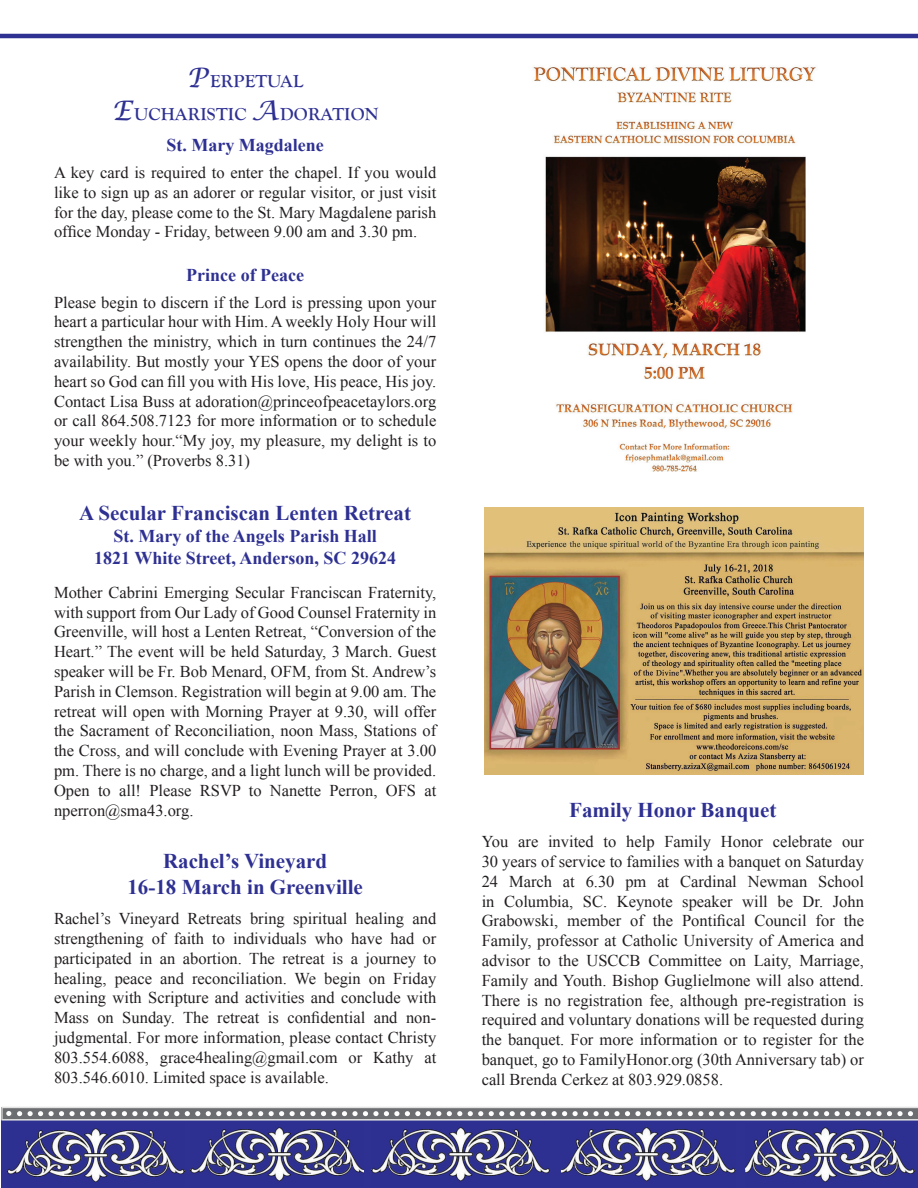
<style>
.page{position:relative;width:918px;height:1188px;background:#fff}
.page>*{position:absolute;margin:0;border:0;box-sizing:border-box;transform-origin:0 0}
.t1{font:700 21px/25.2px "Times New Roman";color:#2e3092;text-align:center}
.t2{font:700 18px/21.6px "Times New Roman";color:#2e3092;text-align:center}
.t3{font:700 18px/32.4px "Goudy Old Style T";letter-spacing:.01em;color:#2e3092;text-align:center}
.t4{font:16.5px/19.8px "Times New Roman";color:#231f20;text-align:justify}
.s1{font-family:"Lucida Calligraphy";font-weight:400;font-style:italic;font-size:27px}
</style>
<div class="page">
<div style="left:3px;top:1121px;width:915px;height:67px;background:#2e3092"></div>
<img style="left:7px;top:1123px;width:177px;height:65px">
<img style="left:18px;top:1187px;width:167px;height:1px">
<img style="left:190px;top:1123px;width:174px;height:64px">
<img style="left:195px;top:1187px;width:173px;height:1px">
<img style="left:372px;top:1123px;width:178px;height:65px">
<img style="left:560px;top:1123px;width:176px;height:64px">
<img style="left:552px;top:1187px;width:175px;height:1px">
<img style="left:745px;top:1123px;width:169px;height:65px">
<img style="left:735px;top:1187px;width:169px;height:1px">
<svg style="left:1px;top:1107px;width:917px;height:14px;background:#94959a"></svg>
<hr style="left:0;top:34px;width:918px;height:4px;background:#2e3092">
<img style="left:484px;top:508px;width:380px;height:266px">
<img style="left:533px;top:66px;width:283px;height:406px">
<p class="t3" style="left:112px;top:66px;width:268px"><span class="s1">P</span>ERPETUAL<br><span class="s1">E</span>UCHARISTIC <span class="s1">A</span>DORATION</p>
<p class="t2" style="left:166px;top:134px;width:159px">St. Mary Magdalene</p>
<p class="t4" style="left:54px;top:162px;width:384px">A key card is required to enter the chapel. If you would like to sign up as an adorer or regular visitor, or just visit for the day, please come to the St. Mary Magdalene parish office Monday - Friday, between 9.00 am and 3.30 pm.</p>
<p class="t2" style="left:186px;top:263px;width:119px">Prince of Peace</p>
<p class="t4" style="left:54px;top:292px;width:384px">Please begin to discern if the Lord is pressing upon your heart a particular hour with Him. A weekly Holy Hour will strengthen the ministry, which in turn continues the 24/7 availability. But mostly your YES opens the door of your heart so God can fill you with His love, His peace, His joy.<br>Contact Lisa Buss at adoration@princeofpeacetaylors.org or call 864.508.7123 for more information or to schedule your weekly hour.“My joy, my pleasure, my delight is to be with you.” (Proverbs 8.31)</p>
<p class="t1" style="left:79px;top:500px;width:333px">A Secular Franciscan Lenten Retreat</p>
<p class="t2" style="left:94px;top:525px;width:303px">St. Mary of the Angels Parish Hall<br>1821 White Street, Anderson, SC 29624</p>
<p class="t4" style="left:54px;top:582px;width:384px">Mother Cabrini Emerging Secular Franciscan Fraternity, with support from Our Lady of Good Counsel Fraternity in Greenville, will host a Lenten Retreat, “Conversion of the Heart.” The event will be held Saturday, 3 March. Guest speaker will be Fr. Bob Menard, OFM, from St. Andrew’s Parish in Clemson. Registration will begin at 9.00 am. The retreat will open with Morning Prayer at 9.30, will offer the Sacrament of Reconciliation, noon Mass, Stations of the Cross, and will conclude with Evening Prayer at 3.00 pm. There is no charge, and a light lunch will be provided.<br>Open to all! Please RSVP to Nanette Perron, OFS at nperron@sma43.org.</p>
<p class="t1" style="left:127px;top:848px;width:237px">Rachel’s Vineyard<br>16-18 March in Greenville</p>
<p class="t4" style="left:54px;top:908px;width:384px">Rachel’s Vineyard Retreats bring spiritual healing and strengthening of faith to individuals who have had or participated in an abortion. The retreat is a journey to healing, peace and reconciliation. We begin on Friday evening with Scripture and activities and conclude with Mass on Sunday. The retreat is confidential and non&shy;judgmental. For more information, please contact Christy 803.554.6088, grace4healing@gmail.com or Kathy at 803.546.6010. Limited space is available.</p>
<p class="t1" style="left:569px;top:796px;width:209px">Family Honor Banquet</p>
<p class="t4" style="left:482px;top:831px;width:384px">You are invited to help Family Honor celebrate our 30 years of service to families with a banquet on Saturday 24 March at 6.30 pm at Cardinal Newman School in Columbia, SC. Keynote speaker will be Dr. John Grabowski, member of the Pontifical Council for the Family, professor at Catholic University of America and advisor to the USCCB Committee on Laity, Marriage, Family and Youth. Bishop Guglielmone will also attend.<br>There is no registration fee, although pre-registration is required and voluntary donations will be requested during the banquet. For more information or to register for the banquet, go to FamilyHonor.org (30th Anniversary tab) or call Brenda Cerkez at 803.929.0858.</p>
</div>
